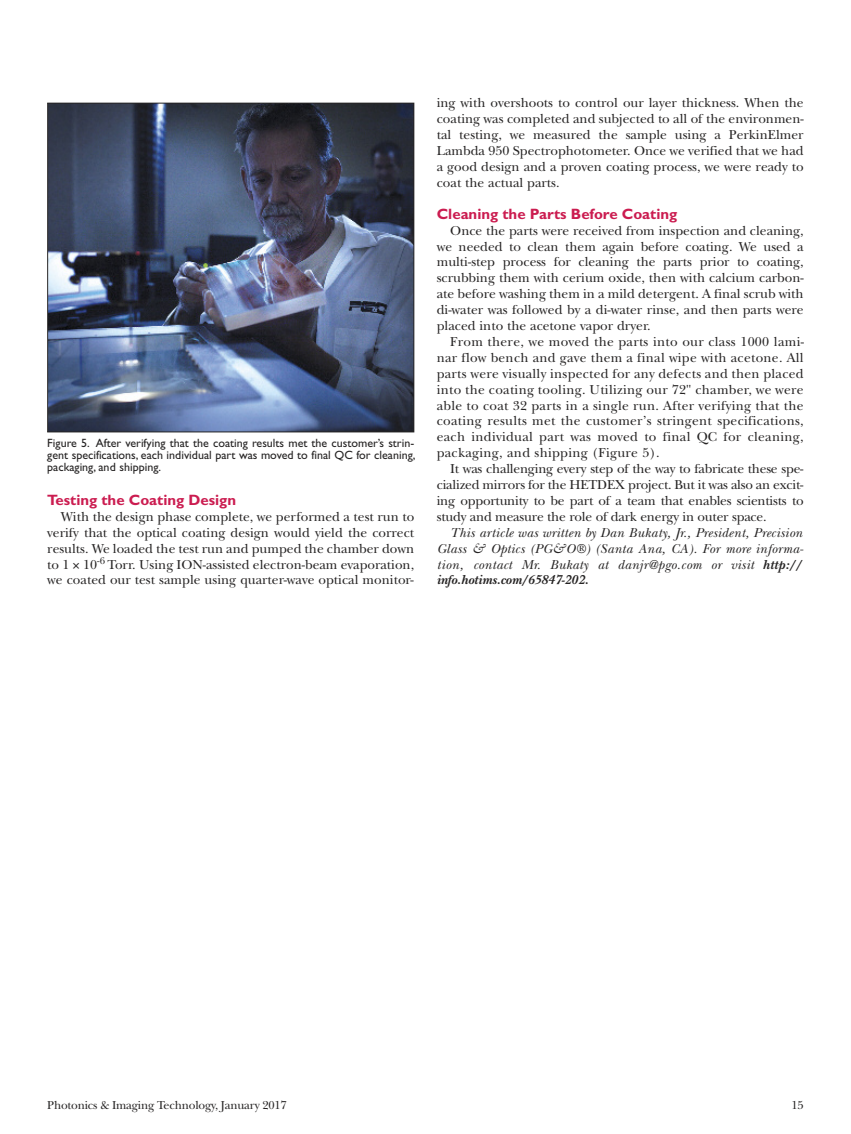
<style>
.page{position:relative;width:851px;height:1134px;background:#fff}
.page>*{position:absolute;margin:0;border:0;box-sizing:border-box;transform-origin:0 0}
.t1{font:700 15px "Gill Sans";color:#cb1c50}
.t2{font:13.5px/15.9px "New Baskerville";color:#262424;text-align:justify}
.t3{font:italic 13.5px/15.9px "New Baskerville";letter-spacing:.02em;color:#262424;text-align:justify}
.t4{font:12px/12px "Gill Sans";color:#262424;text-align:justify}
.t5{font:12px "New Baskerville";letter-spacing:-.015em;color:#262424}
.s1{font-weight:700}
</style>
<div class="page">
<img style="left:49px;top:105px;width:363px;height:325px">
<div style="left:47px;top:103px;width:367px;height:329px;border:1px solid #262424"></div>
<p class="t4" style="left:47px;top:438px;width:369px">Figure 5. After verifying that the coating results met the customer’s strin&shy;gent specifications, each individual part was moved to final QC for cleaning, packaging, and shipping.</p>
<p class="t1" style="left:47px;top:494px;width:190px">Testing the Coating Design</p>
<p class="t2" style="left:47px;top:510px;width:368px;text-indent:14px">With the design phase complete, we performed a test run to verify that the optical coating design would yield the correct results. We loaded the test run and pumped the chamber down to 1 10<sup>-6</sup> Torr. Using ION-assisted electron-beam evaporation, we coated our test sample using quarter-wave optical monitor-</p>
<p class="t2" style="left:436px;top:97px;width:368px">ing with overshoots to control our layer thickness. When the coating was completed and subjected to all of the environmen&shy;tal testing, we measured the sample using a PerkinElmer Lambda 950 Spectrophotometer. Once we verified that we had a good design and a proven coating process, we were ready to coat the actual parts.</p>
<p class="t1" style="left:436px;top:208px;width:242px">Cleaning the Parts Before Coating</p>
<p class="t2" style="left:436px;top:224px;width:368px;text-indent:14px">Once the parts were received from inspection and cleaning, we needed to clean them again before coating. We used a multi-step process for cleaning the parts prior to coating, scrubbing them with cerium oxide, then with calcium carbon&shy;ate before washing them in a mild detergent. A final scrub with di-water was followed by a di-water rinse, and then parts were placed into the acetone vapor dryer.</p>
<p class="t2" style="left:437px;top:335px;width:369px;text-indent:13px">From there, we moved the parts into our class 1000 lami&shy;nar flow bench and gave them a final wipe with acetone. All parts were visually inspected for any defects and then placed into the coating tooling. Utilizing our 72" chamber, we were able to coat 32 parts in a single run. After verifying that the coating results met the customer’s stringent specifications, each individual part was moved to final QC for cleaning, packaging, and shipping (Figure 5).</p>
<p class="t2" style="left:437px;top:462px;width:368px;text-indent:14px">It was challenging every step of the way to fabricate these spe&shy;cialized mirrors for the HETDEX project. But it was also an excit&shy;ing opportunity to be part of a team that enables scientists to study and measure the role of dark energy in outer space.</p>
<p class="t3" style="left:437px;top:526px;width:368px;text-indent:14px">This article was written by Dan Bukaty, Jr., President, Precision Glass &amp; Optics (PG&amp;O®) (Santa Ana, CA). For more informa&shy;tion, contact Mr. Bukaty at danjr@pgo.com or visit <span class="s1">http:// info.hotims.com/65847-202.</span></p>
<p class="t5" style="left:47px;top:1101px;width:241px">Photonics &amp; Imaging Technology, January 2017</p>
<p class="t5" style="left:791px;top:1101px;width:14px">15</p>
</div>
